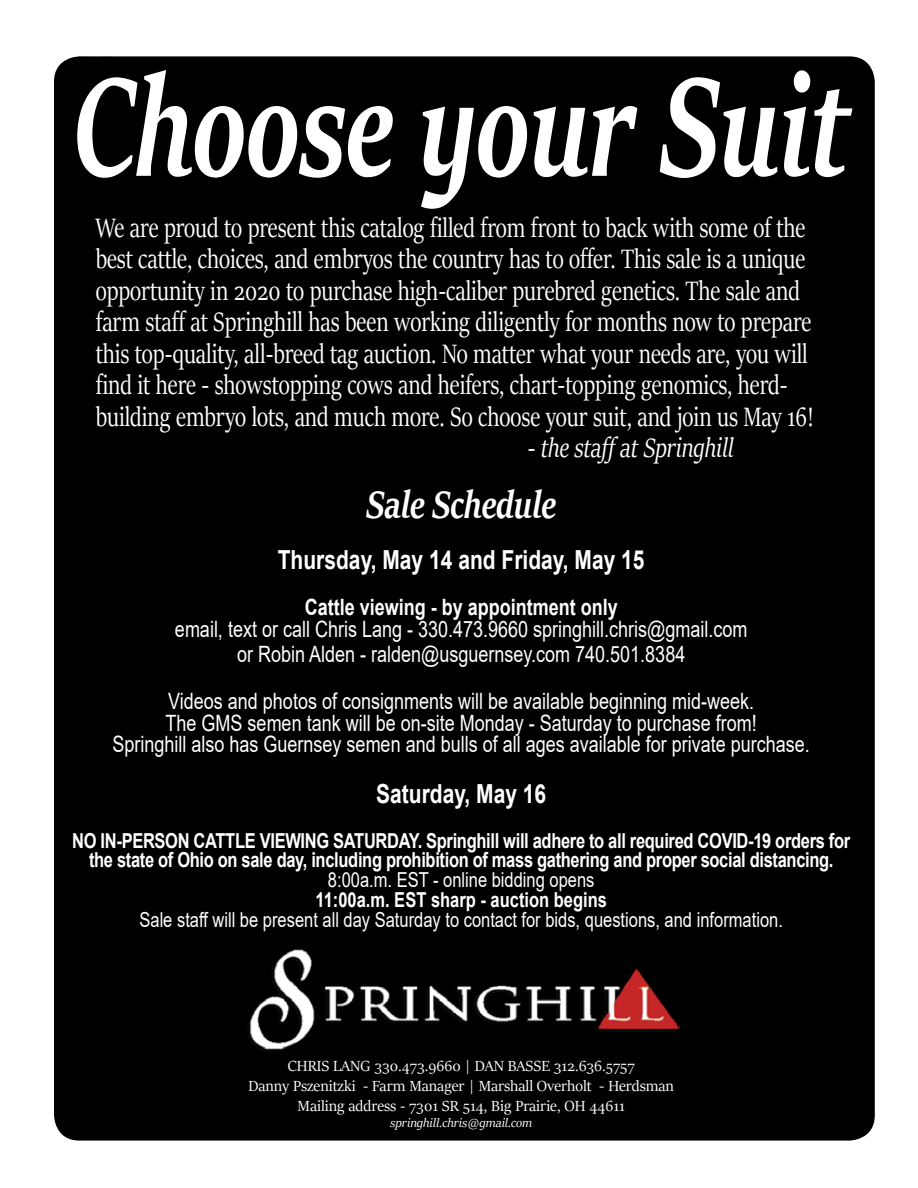
<style>
.page{position:relative;width:918px;height:1188px;background:#fff}
.page>*{position:absolute;margin:0;border:0;box-sizing:border-box;transform-origin:0 0}
.t1{font:italic 700 157.5px "Sitka Banner";color:#fff;scale:.71 1}
.t2{font:italic 700 43.2px "Sitka Banner";color:#fff;scale:.8 1}
.t3{font:30px/31.5px "Sitka Banner";color:#fff;scale:.8 1}
.t4{font:italic 30px "Sitka Banner";color:#fff;scale:.8 1}
.t5{font:700 26.25px "Arial";color:#fff;scale:.8 1}
.t6{font:22.5px/21.6px "Arial";color:#fff;text-align:center;scale:.8 1}
.t7{font:700 22.5px "Arial";color:#fff;scale:.8 1}
.t8{font:700 20.7px/19.8px "Arial";letter-spacing:-.02em;color:#fff;text-align:center;scale:.8 1}
.t9{font:20.7px "Arial";color:#fff;scale:.8 1}
.t10{font:700 20.7px "Arial";color:#fff;scale:.8 1}
.t11{font:16.5px/19.8px "Sitka Banner";color:#fff;text-align:center}
.t12{font:italic 13.5px "Sitka Banner";color:#fff}
.s1{font-style:normal}
</style>
<div class="page">
<div style="left:54px;top:56px;width:821px;height:1085px;background:#000;border-radius:26px"></div>
<img style="left:248px;top:949px;width:431px;height:101px">
<h1 class="t1" style="left:74px;top:15px;width:1093px">Choose your Suit</h1>
<p class="t3" style="left:96px;top:211px;width:900px">We are proud to present this catalog filled from front to back with some of the best cattle, choices, and embryos the country has to offer. This sale is a unique opportunity in 2020 to purchase high-caliber purebred genetics. The sale and farm staff at Springhill has been working diligently for months now to prepare this top-quality, all-breed tag auction. No matter what your needs are, you will find it here - showstopping cows and heifers, chart-topping genomics, herd&shy;building embryo lots, and much more. So choose your suit, and join us May 16!</p>
<p class="t4" style="left:528px;top:427px;width:259px"><span class="s1">-</span> the staffat Springhill</p>
<h2 class="t2" style="left:366px;top:474px;width:238px">Sale Schedule</h2>
<p class="t5" style="left:278px;top:541px;width:460px">Thursday, May 14 and Friday, May 15</p>
<p class="t7" style="left:305px;top:592px;width:393px">Cattle viewing - by appointment only</p>
<p class="t6" style="left:175px;top:616px;width:717px;line-height:25.2px">email, text or call Chris Lang - 330.473.9660 springhill.chris@gmail.com or Robin Alden - ralden@usguernsey.com 740.501.8384</p>
<p class="t6" style="left:113px;top:690px;width:873px">Videos and photos of consignments will be available beginning mid-week.<br>The GMS semen tank will be on-site Monday - Saturday to purchase from!<br>Springhill also has Guernsey semen and bulls of all ages available for private purchase.</p>
<p class="t5" style="left:376px;top:775px;width:214px">Saturday, May 16</p>
<p class="t8" style="left:72px;top:831px;width:974px">NO IN-PERSON CATTLE VIEWING SATURDAY. Springhill will adhere to all required COVID-19 orders for the state of Ohio on sale day, including prohibition of mass gathering and proper social distancing.</p>
<p class="t9" style="left:328px;top:866px;width:335px">8:00a.m. EST - online bidding opens</p>
<p class="t10" style="left:315px;top:885px;width:366px">11:00a.m. EST sharp - auction begins</p>
<p class="t9" style="left:139px;top:905px;width:806px">Sale staff will be present all day Saturday to contact for bids, questions, and information.</p>
<p class="t11" style="left:248px;top:1056px;width:427px">CHRIS LANG 330.473.9660 | DAN BASSE 312.636.5757<br>Danny Pszenitzki - Farm Manager | Marshall Overholt - Herdsman<br>Mailing address - 7301 SR 514, Big Prairie, OH 44611</p>
<p class="t12" style="left:390px;top:1114px;width:143px">springhill.chris@gmail.com</p>
</div>
